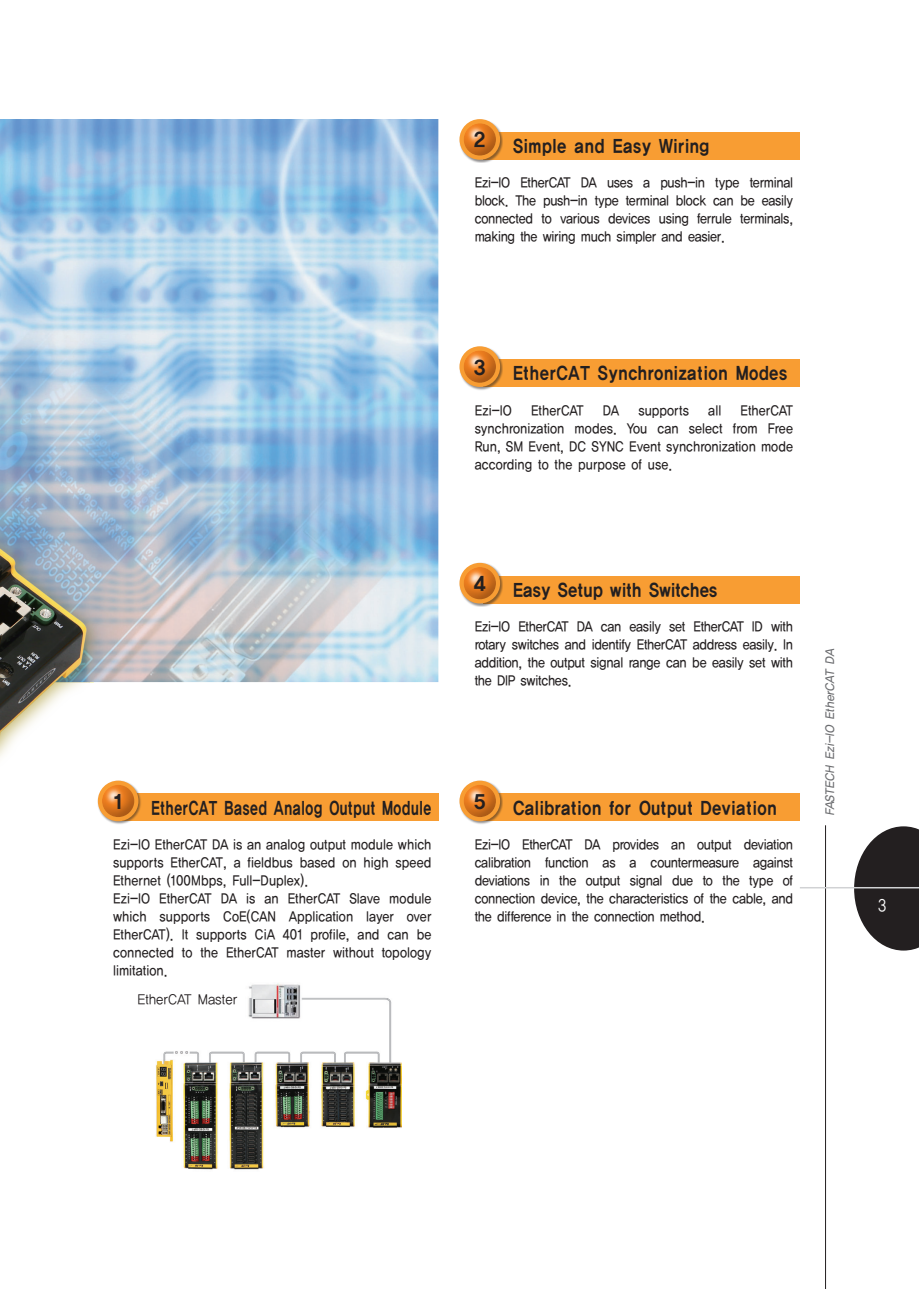
<style>
.page{position:relative;width:919px;height:1289px;background:#fff}
.page>*{position:absolute;margin:0;border:0;box-sizing:border-box;transform-origin:0 0}
.t1{font:21px "YDIYGO150 KSCPC EUC H";color:#231f20}
.t2{font:19.5px "YDIYGO150 KSCPC EUC H";letter-spacing:-.05em;color:#231f20;scale:.85 1}
.t3{font:19.5px "YDIYGO150 KSCPC EUC H";letter-spacing:-.05em;color:#231f20;scale:.73 1}
.t4{font:19.5px "YDIYGO150 KSCPC EUC H";letter-spacing:-.07em;color:#231f20;scale:.85 1}
.t5{font:18px "YDIYGO120 KSCPC EUC H";color:#fff;scale:.85 1}
.t6{font:15px/18px "YDIYGO130 KSCPC EUC H";letter-spacing:-.065em;color:#231f20;text-align:justify;scale:.85 1}
.국문_본문_10pt{font:15px "YDIYGO120 KSCPC EUC H";letter-spacing:-.05em;color:#231f20;scale:.9 1}
.t7{font:italic 12.9px "YDIYGO130 KSCPC EUC H";color:#6c6d70;scale:.94 1}
</style>
<div class="page">
<svg style="left:854px;top:826px;width:64px;height:124px"></svg>
<hr style="left:825px;top:825px;width:1px;height:463px;background:#231f20">
<hr style="left:799px;top:887px;width:119px;height:1px;background:#d1d2d4">
<img style="left:0;top:119px;width:438px;height:638px">
<div style="left:483px;top:132px;width:316px;height:28px;background:#f89d33"></div>
<div style="left:454px;top:116px;width:56px;height:54px;background:#231f20;opacity:.75"></div>
<div style="left:483px;top:359px;width:316px;height:28px;background:#f89d33"></div>
<div style="left:454px;top:343px;width:56px;height:54px;background:#231f20;opacity:.75"></div>
<div style="left:483px;top:576px;width:316px;height:27px;background:#f89d33"></div>
<div style="left:454px;top:560px;width:56px;height:54px;background:#231f20;opacity:.75"></div>
<div style="left:483px;top:793px;width:316px;height:28px;background:#f89d33"></div>
<div style="left:454px;top:777px;width:56px;height:54px;background:#231f20;opacity:.75"></div>
<div style="left:122px;top:793px;width:316px;height:28px;background:#f89d33"></div>
<div style="left:93px;top:777px;width:56px;height:54px;background:#231f20;opacity:.75"></div>
<img style="left:156px;top:983px;width:246px;height:187px">
<p class="t1" style="left:473px;top:128px;width:15px">2</p>
<p class="t6" style="left:474px;top:174px;width:377px">Ezi-IO EtherCAT DA uses a push-in type terminal block. The push-in type terminal block can be easily connected to various devices using ferrule terminals, making the wiring much simpler and easier.</p>
<p class="t2" style="left:512px;top:135px;width:234px">Simple and Easy Wiring</p>
<p class="t1" style="left:473px;top:355px;width:15px">3</p>
<p class="t6" style="left:474px;top:401px;width:377px">Ezi-IO EtherCAT DA supports all EtherCAT synchronization modes. You can select from Free Run, SM Event, DC SYNC Event synchronization mode according to the purpose of use.</p>
<p class="t2" style="left:512px;top:362px;width:326px">EtherCAT Synchronization Modes</p>
<p class="t1" style="left:473px;top:571px;width:15px">4</p>
<p class="t6" style="left:474px;top:618px;width:377px">Ezi-IO EtherCAT DA can easily set EtherCAT ID with rotary switches and identify EtherCAT address easily. In addition, the output signal range can be easily set with the DIP switches.</p>
<p class="t4" style="left:512px;top:578px;width:243px">Easy Setup with Switches</p>
<p class="t1" style="left:113px;top:789px;width:12px">1</p>
<p class="t2" style="left:512px;top:796px;width:313px">Calibration for Output Deviation</p>
<p class="t6" style="left:113px;top:835px;width:377px">Ezi-IO EtherCAT DA is an analog output module which supports EtherCAT, a fieldbus based on high speed Ethernet (100Mbps, Full-Duplex).</p>
<p class="t6" style="left:113px;top:889px;width:377px">Ezi-IO EtherCAT DA is an EtherCAT Slave module which supports CoE(CAN Application layer over EtherCAT). It supports CiA 401 profile, and can be connected to the EtherCAT master without topology limitation.</p>
<p class="t1" style="left:473px;top:789px;width:15px">5</p>
<p class="t6" style="left:474px;top:835px;width:377px">Ezi-IO EtherCAT DA provides an output deviation calibration function as a countermeasure against deviations in the output signal due to the type of connection device, the characteristics of the cable, and the difference in the connection method.</p>
<p class="t3" style="left:151px;top:796px;width:387px">EtherCAT Based Analog Output Module</p>
<p class="국문_본문_10pt" style="left:137px;top:991px;width:113px">EtherCAT Master</p>
<p class="t7" style="left:822px;top:816px;width:182px;rotate:-90deg">FASTECH Ezi-IO EtherCAT DA</p>
<p class="t5" style="left:877px;top:895px;width:12px">3</p>
</div>
